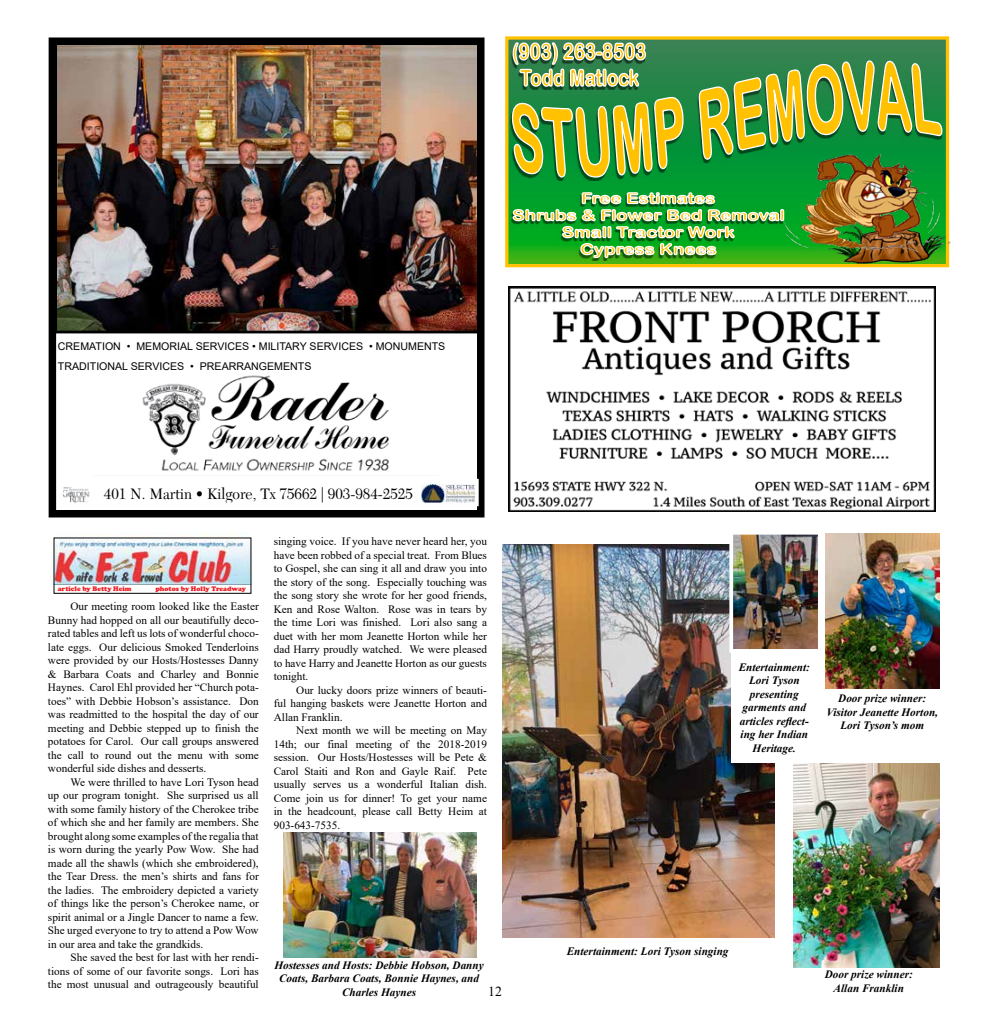
<style>
.page{position:relative;width:990px;height:1035px;background:#fff}
.page>*{position:absolute;margin:0;border:0;box-sizing:border-box;transform-origin:0 0}
.t1{font:15.75px "New Caledonia LT Std";color:#000;scale:.95 1}
.t2{font:13.75px "Times New Roman";color:#000}
.t3{font:11.25px/13.5px "Times New Roman";color:#000;text-align:justify}
.t4{font:italic 700 11.25px/13.5px "Times New Roman";color:#000;text-align:center}
.t5{font:10.62px/20px "Arial";color:#000}
.t6{font:900 6.88px "Cooper";color:#ed1d24}
</style>
<div class="page">
<img style="left:58px;top:47px;width:418px;height:286px">
<img style="left:142px;top:375px;width:247px;height:96px">
<div style="left:49px;top:38px;width:436px;height:480px;border:8px solid #000"></div>
<svg style="left:64px;top:484px;width:410px;height:17px"></svg>
<svg style="left:509px;top:40px;width:436px;height:223px;background:#278e41"></svg>
<div style="left:505px;top:36px;width:444px;height:231px;border:3px solid #ffc100"></div>
<img style="left:817px;top:259px;width:133px;height:9px">
<img style="left:777px;top:147px;width:174px;height:112px">
<img style="left:510px;top:63px;width:431px;height:117px">
<svg style="left:511px;top:95px;width:173px;height:83px;background:#7fa83d"></svg>
<svg style="left:698px;top:60px;width:245px;height:101px;background:#70a140"></svg>
<img style="left:511px;top:45px;width:134px;height:45px">
<svg style="left:512px;top:41px;width:135px;height:47px;background:#8aa771"></svg>
<svg style="left:512px;top:191px;width:273px;height:69px;background:#4db14b"></svg>
<img style="left:508px;top:286px;width:428px;height:225px">
<img style="left:51px;top:532px;width:201px;height:53px">
<div style="left:54px;top:538px;width:197px;height:56px;border:1px solid #000"></div>
<img style="left:502px;top:544px;width:272px;height:393px">
<img style="left:734px;top:536px;width:83px;height:112px">
<div style="left:729px;top:531px;width:93px;height:122px;border:4px solid #fff"></div>
<img style="left:825px;top:534px;width:115px;height:155px">
<img style="left:794px;top:764px;width:146px;height:203px">
<img style="left:284px;top:833px;width:192px;height:124px">
<div style="left:731px;top:650px;width:86px;height:113px;background:#fff"></div>
<p class="t5" style="left:58px;top:336px;width:389px">CREMATION • MEMORIAL SERVICES • MILITARY SERVICES • MONUMENTS<br>TRADITIONAL SERVICES • PREARRANGEMENTS</p>
<h1 class="t1" style="left:104px;top:485px;width:327px">401 N. Martin • Kilgore, Tx 75662 | 903-984-2525</h1>
<p class="t6" style="left:58px;top:585px;width:75px">article by Betty Heim</p>
<p class="t6" style="left:155px;top:585px;width:92px">photos by Holly Treadway</p>
<p class="t3" style="left:48px;top:599px;width:212px;text-indent:22px">Our meeting room looked like the Easter Bunny had hopped on all our beautifully deco&shy;rated tables and left us lots of wonderful choco&shy;late eggs. Our delicious Smoked Tenderloins were provided by our Hosts/Hostesses Danny &amp; Barbara Coats and Charley and Bonnie Haynes. Carol Ehl provided her “Church pota&shy;toes” with Debbie Hobson’s assistance. Don was readmitted to the hospital the day of our meeting and Debbie stepped up to finish the potatoes for Carol. Our call groups answered the call to round out the menu with some wonderful side dishes and desserts.</p>
<p class="t3" style="left:48px;top:775px;width:212px;text-indent:22px">We were thrilled to have Lori Tyson head up our program tonight. She surprised us all with some family history of the Cherokee tribe of which she and her family are members. She brought along some examples of the regalia that is worn during the yearly Pow Wow. She had made all the shawls (which she embroidered), the Tear Dress. the men’s shirts and fans for the ladies. The embroidery depicted a variety of things like the person’s Cherokee name, or spirit animal or a Jingle Dancer to name a few.<br>She urged everyone to try to attend a Pow Wow in our area and take the grandkids.</p>
<p class="t3" style="left:48px;top:950px;width:212px;text-indent:22px">She saved the best for last with her rendi&shy;tions of some of our favorite songs. Lori has the most unusual and outrageously beautiful</p>
<p class="t3" style="left:274px;top:534px;width:215px">singing voice. If you have never heard her, you have been robbed of a special treat. From Blues to Gospel, she can sing it all and draw you into the story of the song. Especially touching was the song story she wrote for her good friends, Ken and Rose Walton. Rose was in tears by the time Lori was finished. Lori also sang a duet with her mom Jeanette Horton while her dad Harry proudly watched. We were pleased to have Harry and Jeanette Horton as our guests tonight.</p>
<p class="t3" style="left:274px;top:683px;width:215px;text-indent:22px">Our lucky doors prize winners of beauti&shy;ful hanging baskets were Jeanette Horton and Allan Franklin.</p>
<p class="t3" style="left:274px;top:723px;width:215px;text-indent:22px">Next month we will be meeting on May 14th; our final meeting of the 2018-2019 session. Our Hosts/Hostesses will be Pete &amp; Carol Staiti and Ron and Gayle Raif. Pete usually serves us a wonderful Italian dish.<br>Come join us for dinner! To get your name in the headcount, please call Betty Heim at 903-643-7535.</p>
<p class="t4" style="left:274px;top:958px;width:211px">Hostesses and Hosts: Debbie Hobson, Danny<br>Coats, Barbara Coats, Bonnie Haynes, and<br>Charles Haynes</p>
<p class="t2" style="left:488px;top:982px;width:15px">12</p>
<p class="t4" style="left:739px;top:660px;width:73px">Entertainment:<br>Lori Tyson presenting garments and articles reflect&shy;ing her Indian<br>Heritage.</p>
<p class="t4" style="left:827px;top:692px;width:113px">Door prize winner:<br>Visitor Jeanette Horton,<br>Lori Tyson’s mom</p>
<p class="t4" style="left:567px;top:944px;width:163px">Entertainment: Lori Tyson singing</p>
<p class="t4" style="left:825px;top:968px;width:90px">Door prize winner:<br>Allan Franklin</p>
</div>
